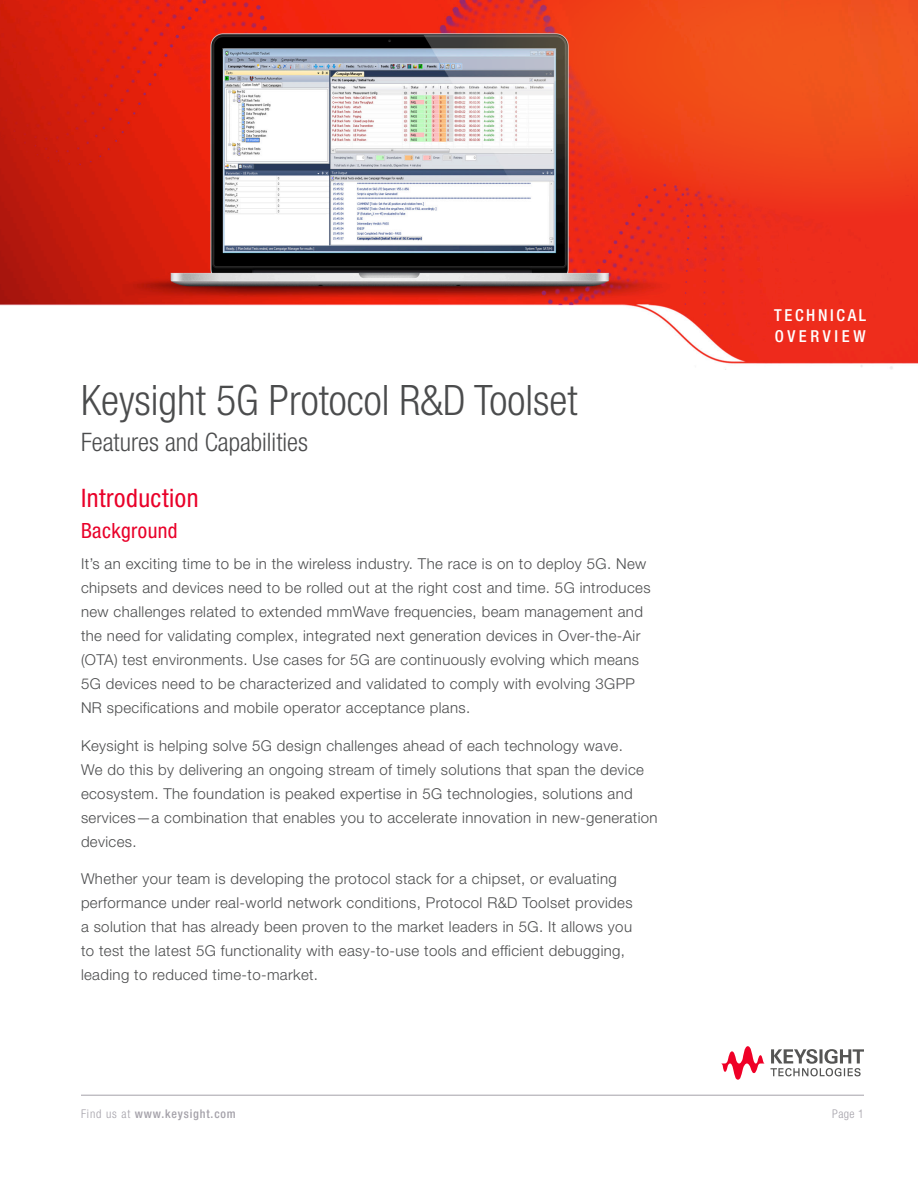
<style>
.page{position:relative;width:918px;height:1188px;background:#fff}
.page>*{position:absolute;margin:0;border:0;box-sizing:border-box;transform-origin:0 0}
.KT_-_Title{font:300 condensed 42px "Helvetica Neue LT Std";color:#4b4c4d}
.KT_-_Title-2{font:300 condensed 25.5px "Helvetica Neue LT Std";color:#4b4c4d}
.KT_-_Header_1{font:condensed 25.5px "Helvetica Neue LT Std";letter-spacing:.02em;color:#e90029}
.KT_-_Header_2{font:condensed 21px "Helvetica Neue LT Std";letter-spacing:.02em;color:#e90029}
.KT_-_WP_doc_type{font:500 condensed 16.5px "Helvetica Neue LT Std";letter-spacing:.16em;color:#fff}
.KT_-_WP_doc_type-2{font:500 condensed 16.5px "Helvetica Neue LT Std";letter-spacing:.22em;color:#fff}
.KT_-_Body_Text{font:300 15px/24px "Helvetica Neue LT Std";letter-spacing:.025em;color:#4b4c4d}
.t1{font:500 condensed 12px "Helvetica Neue LT Std";letter-spacing:.07em;color:#a4a1a9}
.t2{font:300 condensed 12px "Helvetica Neue LT Std";color:#a4a1a9}
.s1{font-weight:300}
</style>
<div class="page">
<hr style="left:81px;top:1095px;width:783px;height:1px;background:#a4a1a9">
<img style="left:0;top:0;width:918px;height:369px">
<svg style="left:459px;top:0;width:459px;height:219px;background:#e55d3d"></svg>
<svg style="left:721px;top:1046px;width:143px;height:34px"></svg>
<p class="KT_-_Title" style="left:81px;top:376px;width:498px">Keysight 5G Protocol R&amp;D Toolset</p>
<p class="KT_-_Title-2" style="left:81px;top:427px;width:228px">Features and Capabilities</p>
<p class="KT_-_Header_1" style="left:81px;top:483px;width:119px">Introduction</p>
<p class="KT_-_Header_2" style="left:81px;top:519px;width:98px">Background</p>
<p class="KT_-_Body_Text" style="left:81px;top:552px;width:571px">It’s an exciting time to be in the wireless industry. The race is on to deploy 5G. New chipsets and devices need to be rolled out at the right cost and time. 5G introduces new challenges related to extended mmWave frequencies, beam management and the need for validating complex, integrated next generation devices in Over-the-Air (OTA) test environments. Use cases for 5G are continuously evolving which means 5G devices need to be characterized and validated to comply with evolving 3GPP NR specifications and mobile operator acceptance plans.</p>
<p class="KT_-_Body_Text" style="left:81px;top:733px;width:578px">Keysight is helping solve 5G design challenges ahead of each technology wave.<br>We do this by delivering an ongoing stream of timely solutions that span the device ecosystem. The foundation is peaked expertise in 5G technologies, solutions and services—a combination that enables you to accelerate innovation in new-generation devices.</p>
<p class="KT_-_Body_Text" style="left:81px;top:867px;width:553px">Whether your team is developing the protocol stack for a chipset, or evaluating performance under real-world network conditions, Protocol R&amp;D Toolset provides a solution that has already been proven to the market leaders in 5G. It allows you to test the latest 5G functionality with easy-to-use tools and efficient debugging, leading to reduced time-to-market.</p>
<p class="KT_-_WP_doc_type" style="left:774px;top:305px;width:94px">TECHNICAL</p>
<p class="KT_-_WP_doc_type-2" style="left:775px;top:326px;width:92px">OVERVIEW</p>
<p class="t1" style="left:81px;top:1106px;width:156px"><span class="s1">Find us at</span> www.keysight.com</p>
<p class="t2" style="left:832px;top:1107px;width:33px">Page 1</p>
</div>
